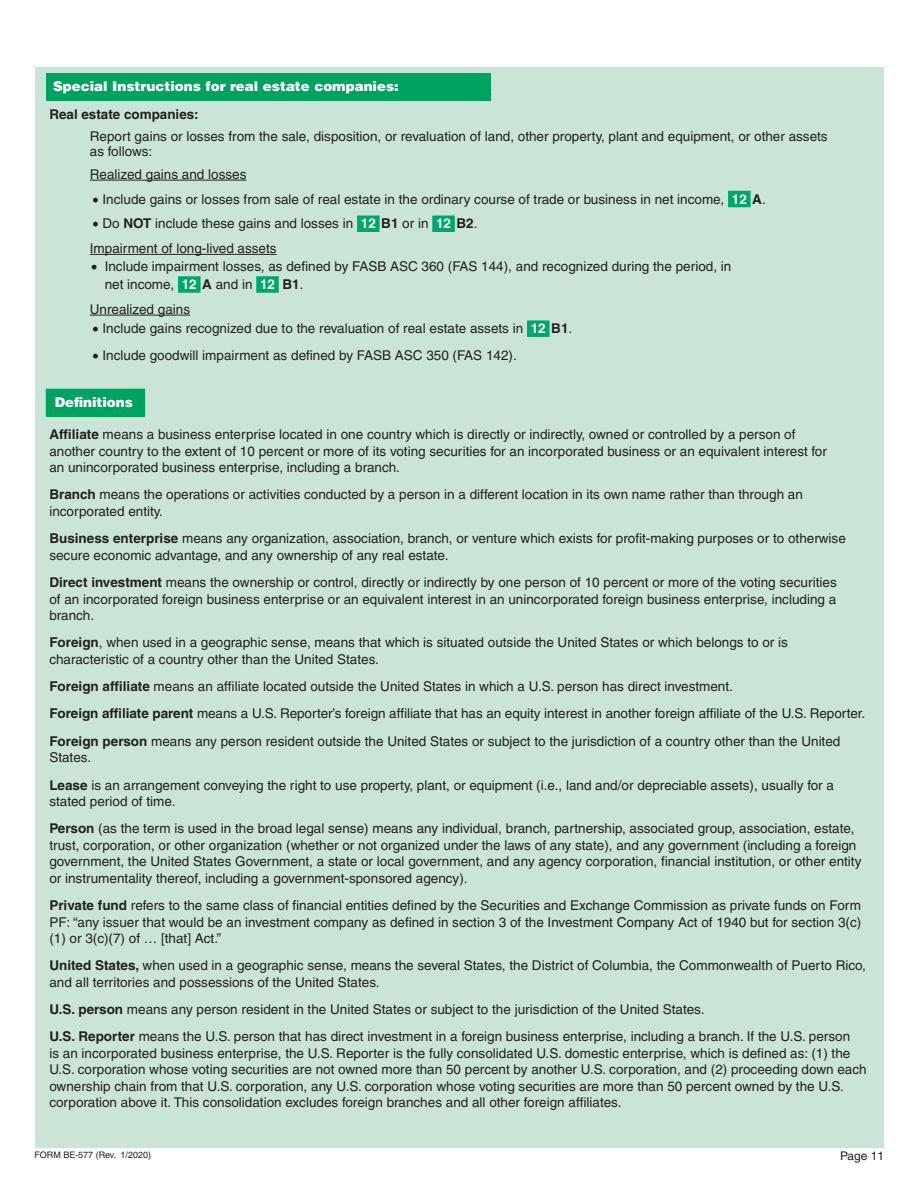
<style>
.page{position:relative;width:918px;height:1188px;background:#fff}
.page>*{position:absolute;margin:0;border:0;box-sizing:border-box;transform-origin:0 0}
.t1{font:13.5px/16.5px "Helvetica";color:#231f20}
.t2{font:900 13.5px "Helvetica";color:#fff}
.t3{font:700 13.5px "Helvetica";color:#231f20}
.t4{font:12px "Helvetica";color:#231f20}
.t5{font:9px "Helvetica";color:#231f20}
.s1{font-weight:700;color:#fff}
.s2{font-weight:700}
</style>
<div class="page">
<div style="left:35px;top:68px;width:848px;height:1080px;background:#cae5d7"></div>
<div style="left:46px;top:389px;width:99px;height:27px;background:#00a261"></div>
<hr style="left:46px;top:416px;width:99px;height:1px;background:#00a261">
<div style="left:46px;top:73px;width:445px;height:27px;background:#00a261"></div>
<hr style="left:46px;top:94px;width:446px;height:1px;background:#00a261">
<hr style="left:90px;top:180px;width:156px;height:1px;background:#231f20">
<div style="left:728px;top:191px;width:23px;height:16px;background:#00a76d"></div>
<div style="left:357px;top:216px;width:23px;height:16px;background:#00a76d"></div>
<div style="left:432px;top:216px;width:23px;height:16px;background:#00a76d"></div>
<hr style="left:90px;top:254px;width:187px;height:1px;background:#231f20">
<div style="left:178px;top:276px;width:23px;height:17px;background:#00a76d"></div>
<div style="left:256px;top:276px;width:23px;height:17px;background:#00a76d"></div>
<hr style="left:90px;top:315px;width:100px;height:1px;background:#231f20">
<div style="left:527px;top:320px;width:23px;height:17px;background:#00a76d"></div>
<p class="t2" style="left:53px;top:78px;width:347px">Special Instructions for real estate companies:</p>
<p class="t3" style="left:49px;top:106px;width:151px">Real estate companies:</p>
<p class="t1" style="left:90px;top:129px;width:739px;line-height:15px">Report gains or losses from the sale, disposition, or revaluation of land, other property, plant and equipment, or other assets as follows:</p>
<p class="t1" style="left:90px;top:166px;width:158px">Realized gains and losses</p>
<p class="t1" style="left:93px;top:190px;width:675px">• Include gains or losses from sale of real estate in the ordinary course of trade or business in net income, <span class="s1">12</span> <span class="s2">A</span>.</p>
<p class="t1" style="left:93px;top:215px;width:386px">• Do <span class="s2">NOT</span> include these gains and losses in <span class="s1">12</span> <span class="s2">B1</span> or in <span class="s1">12</span> <span class="s2">B2</span>.</p>
<p class="t1" style="left:90px;top:240px;width:188px">Impairment of long-lived assets</p>
<p class="t1" style="left:105px;top:257px;width:628px;line-height:18px;text-indent:-13px">• Include impairment losses, as defined by FASB ASC 360 (FAS 144), and recognized during the period, in net income, <span class="s1">12</span> <span class="s2">A</span> and in <span class="s1">12</span> <span class="s2">B1</span>.</p>
<p class="t1" style="left:90px;top:301px;width:102px">Unrealized gains</p>
<p class="t1" style="left:93px;top:320px;width:481px">• Include gains recognized due to the revaluation of real estate assets in <span class="s1">12</span> <span class="s2">B1</span>.</p>
<p class="t1" style="left:93px;top:347px;width:426px">• Include goodwill impairment as defined by FASB ASC 350 (FAS 142).</p>
<p class="t2" style="left:55px;top:393px;width:80px">Definitions</p>
<p class="t1" style="left:49px;top:426px;width:779px"><span class="s2">Affiliate</span> means a business enterprise located in one country which is directly or indirectly, owned or controlled by a person of another country to the extent of 10 percent or more of its voting securities for an incorporated business or an equivalent interest for an unincorporated business enterprise, including a branch.</p>
<p class="t1" style="left:49px;top:486px;width:755px"><span class="s2">Branch</span> means the operations or activities conducted by a person in a different location in its own name rather than through an incorporated entity.</p>
<p class="t1" style="left:49px;top:530px;width:798px"><span class="s2">Business enterprise</span> means any organization, association, branch, or venture which exists for profit-making purposes or to otherwise secure economic advantage, and any ownership of any real estate.</p>
<p class="t1" style="left:49px;top:574px;width:789px;text-align:justify"><span class="s2">Direct investment</span> means the ownership or control, directly or indirectly by one person of 10 percent or more of the voting securities of an incorporated foreign business enterprise or an equivalent interest in an unincorporated foreign business enterprise, including a branch.</p>
<p class="t1" style="left:49px;top:634px;width:740px"><span class="s2">Foreign</span>, when used in a geographic sense, means that which is situated outside the United States or which belongs to or is characteristic of a country other than the United States.</p>
<p class="t1" style="left:49px;top:678px;width:685px"><span class="s2">Foreign affiliate</span> means an affiliate located outside the United States in which a U.S. person has direct investment.</p>
<p class="t1" style="left:49px;top:705px;width:818px"><span class="s2">Foreign affiliate parent</span> means a U.S. Reporter’s foreign affiliate that has an equity interest in another foreign affiliate of the U.S. Reporter.</p>
<p class="t1" style="left:49px;top:733px;width:793px"><span class="s2">Foreign person</span> means any person resident outside the United States or subject to the jurisdiction of a country other than the United<br>States.</p>
<p class="t1" style="left:49px;top:777px;width:786px"><span class="s2">Lease</span> is an arrangement conveying the right to use property, plant, or equipment (i.e., land and/or depreciable assets), usually for a stated period of time.</p>
<p class="t1" style="left:49px;top:820px;width:814px"><span class="s2">Person</span> (as the term is used in the broad legal sense) means any individual, branch, partnership, associated group, association, estate, trust, corporation, or other organization (whether or not organized under the laws of any state), and any government (including a foreign government, the United States Government, a state or local government, and any agency corporation, financial institution, or other entity or instrumentality thereof, including a government-sponsored agency).</p>
<p class="t1" style="left:49px;top:897px;width:813px;text-align:justify"><span class="s2">Private fund</span> refers to the same class of financial entities defined by the Securities and Exchange Commission as private funds on Form PF: “any issuer that would be an investment company as defined in section 3 of the Investment Company Act of 1940 but for section 3(c) (1) or 3(c)(7) of … [that] Act.”</p>
<p class="t1" style="left:49px;top:957px;width:818px"><span class="s2">United States,</span> when used in a geographic sense, means the several States, the District of Columbia, the Commonwealth of Puerto Rico, and all territories and possessions of the United States.</p>
<p class="t1" style="left:49px;top:1001px;width:657px"><span class="s2">U.S. person</span> means any person resident in the United States or subject to the jurisdiction of the United States.</p>
<p class="t1" style="left:49px;top:1028px;width:819px"><span class="s2">U.S. Reporter</span> means the U.S. person that has direct investment in a foreign business enterprise, including a branch. If the U.S. person<br>is an incorporated business enterprise, the U.S. Reporter is the fully consolidated U.S. domestic enterprise, which is defined as: (1) the U.S. corporation whose voting securities are not owned more than 50 percent by another U.S. corporation, and (2) proceeding down each ownership chain from that U.S. corporation, any U.S. corporation whose voting securities are more than 50 percent owned by the U.S. corporation above it. This consolidation excludes foreign branches and all other foreign affiliates.</p>
<p class="t5" style="left:34px;top:1150px;width:118px">FORM BE-577 (Rev. 1/2020)</p>
<p class="t4" style="left:840px;top:1149px;width:46px">Page 11</p>
</div>
